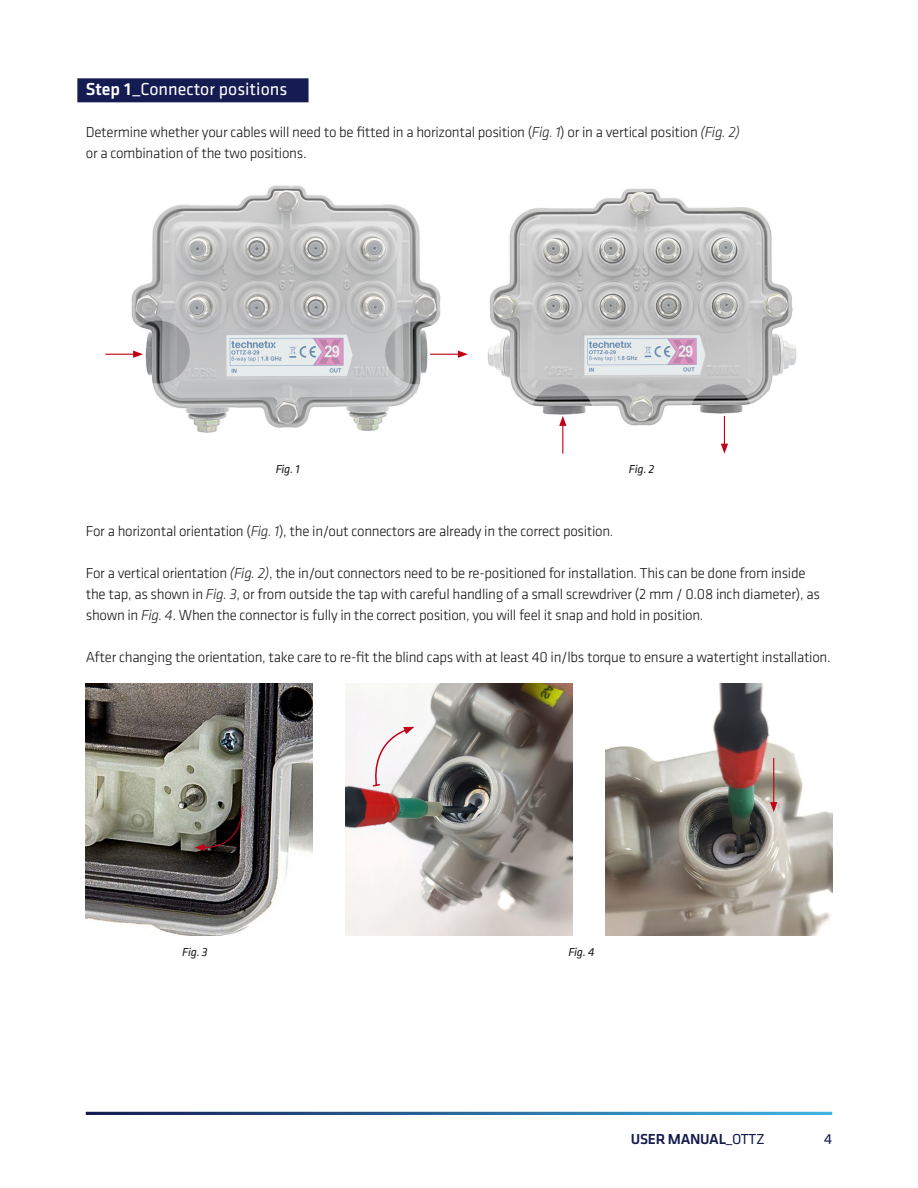
<style>
.page{position:relative;width:918px;height:1188px;background:#fff}
.page>*{position:absolute;margin:0;border:0;box-sizing:border-box;transform-origin:0 0}
.TITLES_WHITE{font:18px "Klavika CH";color:#fff}
.BODY_COPY{font:300 15px/21px "Klavika CH";letter-spacing:-.02em;color:#141414}
.t1{font:500 15px "Klavika CH";letter-spacing:-.02em;color:#141b4d}
.t2{font:15px "Klavika CH";color:#141b4d}
.FIGURE_NUMBERS{font:italic 12px "Klavika CH";letter-spacing:-.02em;color:#141414}
.s1{font-weight:500}
.s2{font-style:italic;color:#231f20}
.s3{font-weight:400}
</style>
<div class="page">
<svg style="left:123px;top:185px;width:329px;height:248px"></svg>
<svg style="left:487px;top:188px;width:310px;height:264px"></svg>
<hr style="left:105px;top:354px;width:30px;height:1px;background:#c10016">
<svg style="left:133px;top:351px;width:10px;height:7px"></svg>
<hr style="left:562px;top:424px;width:1px;height:30px;background:#c10016">
<svg style="left:559px;top:416px;width:7px;height:10px"></svg>
<hr style="left:430px;top:354px;width:30px;height:1px;background:#c10016">
<svg style="left:458px;top:351px;width:10px;height:7px"></svg>
<hr style="left:724px;top:416px;width:1px;height:30px;background:#c10016">
<svg style="left:721px;top:444px;width:7px;height:10px"></svg>
<img style="left:345px;top:683px;width:228px;height:252px">
<img style="left:86px;top:683px;width:227px;height:252px">
<div style="left:77px;top:78px;width:232px;height:24px;background:#141c52"></div>
<svg style="left:195px;top:804px;width:50px;height:47px;background:#5e5650"></svg>
<svg style="left:369px;top:727px;width:46px;height:61px"></svg>
<img style="left:605px;top:683px;width:227px;height:252px">
<hr style="left:773px;top:758px;width:1px;height:46px;background:#c10016">
<svg style="left:770px;top:802px;width:7px;height:10px"></svg>
<p class="TITLES_WHITE" style="left:86px;top:78px;width:203px"><span class="s1">Step 1_</span>Connector positions</p>
<p class="BODY_COPY" style="left:86px;top:122px;width:656px">Determine whether your cables will need to be fitted in a horizontal position (<span class="s2">Fig. 1</span>) or in a vertical position <span class="s2">(Fig. 2) </span>or a combination of the two positions.</p>
<p class="FIGURE_NUMBERS" style="left:276px;top:462px;width:25px">Fig. 1</p>
<p class="FIGURE_NUMBERS" style="left:629px;top:462px;width:27px">Fig. 2</p>
<p class="BODY_COPY" style="left:86px;top:521px;width:529px">For a horizontal orientation (<span class="s2">Fig. 1</span>), the in/out connectors are already in the correct position.</p>
<p class="BODY_COPY" style="left:86px;top:563px;width:736px">For a vertical orientation <span class="s2">(Fig. 2)</span>, the in/out connectors need to be re-positioned for installation. This can be done from inside the tap, as shown in <span class="s2">Fig. 3</span>, or from outside the tap with careful handling of a small screwdriver (2 mm / 0.08 inch diameter), as shown in <span class="s2">Fig. 4</span>. When the connector is fully in the correct position, you will feel it snap and hold in position.</p>
<p class="BODY_COPY" style="left:86px;top:647px;width:746px">After changing the orientation, take care to re-fit the blind caps with at least 40 in/lbs torque to ensure a watertight installation.</p>
<p class="FIGURE_NUMBERS" style="left:182px;top:945px;width:27px">Fig. 3</p>
<p class="FIGURE_NUMBERS" style="left:568px;top:945px;width:28px">Fig. 4</p>
<p class="t1" style="left:631px;top:1128px;width:135px">USER MANUAL_<span class="s3">OTTZ</span></p>
<p class="t2" style="left:824px;top:1129px;width:10px">4</p>
</div>
